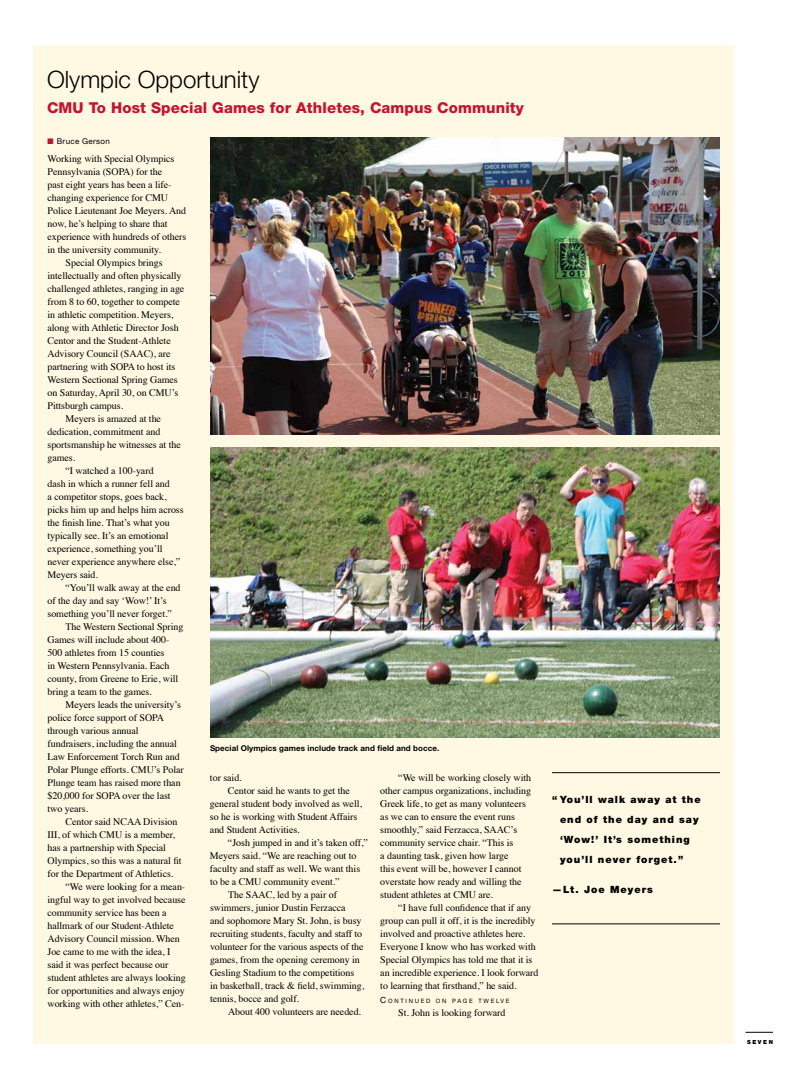
<style>
.page{position:relative;width:810px;height:1080px;background:#fff}
.page>*{position:absolute;margin:0;border:0;box-sizing:border-box;transform-origin:0 0}
.t1{font:300 24px "Helvetica Neue";color:#000}
.t2{font:800 15px "Helvetica Neue";letter-spacing:.01em;color:#c41230}
.t3{font:10px/13px "Times";letter-spacing:-.005em;color:#000}
.t4{font:900 10px/20px "Helvetica Neue";letter-spacing:.1em;color:#000}
.t5{font:700 8px "Helvetica Neue";letter-spacing:.01em;color:#000}
.t6{font:8px "Helvetica Neue";letter-spacing:.04em;color:#000}
.t7{font:5.9px "Helvetica Neue";letter-spacing:.285em;color:#000}
.t8{font:900 5.6px "Helvetica Neue";letter-spacing:.285em;color:#000}
.s1{color:#c41230}
.s2{font-size:8.5px}
</style>
<div class="page">
<svg style="left:746px;top:1032px;width:27px;height:1px"></svg>
<div style="left:34px;top:45px;width:700px;height:999px;background:#fff8e2"></div>
<img style="left:210px;top:138px;width:510px;height:297px">
<img style="left:210px;top:448px;width:510px;height:290px">
<hr style="left:552px;top:772px;width:168px;height:1px;background:#000">
<hr style="left:552px;top:924px;width:168px;height:1px;background:#000">
<h1 class="t1" style="left:47px;top:64px;width:214px">Olympic Opportunity</h1>
<h2 class="t2" style="left:47px;top:98px;width:478px">CMU To Host Special Games for Athletes, Campus Community</h2>
<p class="t6" style="left:48px;top:136px;width:64px"><span class="s1">■</span> Bruce Gerson</p>
<p class="t3" style="left:48px;top:151px;width:128px">Working with Special Olympics</p>
<p class="t3" style="left:48px;top:164px;width:116px">Pennsylvania (SOPA) for the</p>
<p class="t3" style="left:48px;top:177px;width:125px">past eight years has been a life-</p>
<p class="t3" style="left:48px;top:190px;width:122px">changing experience for CMU</p>
<p class="t3" style="left:48px;top:203px;width:140px">Police Lieutenant Joe Meyers. And</p>
<p class="t3" style="left:48px;top:216px;width:122px">now, he’s helping to share that</p>
<p class="t3" style="left:48px;top:229px;width:140px">experience with hundreds of others</p>
<p class="t3" style="left:48px;top:242px;width:115px">in the university community.</p>
<p class="t3" style="left:66px;top:255px;width:99px">Special Olympics brings</p>
<p class="t3" style="left:48px;top:268px;width:136px">intellectually and often physically</p>
<p class="t3" style="left:48px;top:281px;width:138px">challenged athletes, ranging in age</p>
<p class="t3" style="left:48px;top:294px;width:134px">from 8 to 60, together to compete</p>
<p class="t3" style="left:48px;top:307px;width:127px">in athletic competition. Meyers,</p>
<p class="t3" style="left:48px;top:320px;width:133px">along with Athletic Director Josh</p>
<p class="t3" style="left:48px;top:333px;width:125px">Centor and the Student-Athlete</p>
<p class="t3" style="left:48px;top:346px;width:125px">Advisory Council (SAAC), are</p>
<p class="t3" style="left:48px;top:359px;width:129px">partnering with SOPA to host its</p>
<p class="t3" style="left:48px;top:372px;width:132px">Western Sectional Spring Games</p>
<p class="t3" style="left:48px;top:385px;width:132px">on Saturday, April 30, on CMU’s</p>
<p class="t3" style="left:48px;top:398px;width:77px">Pittsburgh campus.</p>
<p class="t3" style="left:66px;top:411px;width:97px">Meyers is amazed at the</p>
<p class="t3" style="left:48px;top:424px;width:114px">dedication, commitment and</p>
<p class="t3" style="left:48px;top:437px;width:135px">sportsmanship he witnesses at the</p>
<p class="t3" style="left:48px;top:450px;width:29px">games.</p>
<p class="t3" style="left:66px;top:463px;width:90px">“I watched a 100-yard</p>
<p class="t3" style="left:48px;top:476px;width:124px">dash in which a runner fell and</p>
<p class="t3" style="left:48px;top:489px;width:121px">a competitor stops, goes back,</p>
<p class="t3" style="left:48px;top:502px;width:138px">picks him up and helps him across</p>
<p class="t3" style="left:48px;top:515px;width:124px">the finish line. That’s what you</p>
<p class="t3" style="left:48px;top:528px;width:122px">typically see. It’s an emotional</p>
<p class="t3" style="left:48px;top:541px;width:117px">experience, something you’ll</p>
<p class="t3" style="left:48px;top:554px;width:134px">never experience anywhere else,”</p>
<p class="t3" style="left:48px;top:567px;width:52px">Meyers said.</p>
<p class="t3" style="left:66px;top:580px;width:117px">“You’ll walk away at the end</p>
<p class="t3" style="left:48px;top:593px;width:121px">of the day and say ‘Wow!’ It’s</p>
<p class="t3" style="left:48px;top:606px;width:126px">something you’ll never forget.”</p>
<p class="t3" style="left:66px;top:619px;width:119px">The Western Sectional Spring</p>
<p class="t3" style="left:48px;top:632px;width:123px">Games will include about 400-</p>
<p class="t3" style="left:48px;top:645px;width:118px">500 athletes from 15 counties</p>
<p class="t3" style="left:48px;top:658px;width:124px">in Western Pennsylvania. Each</p>
<p class="t3" style="left:48px;top:671px;width:132px">county, from Greene to Erie, will</p>
<p class="t3" style="left:48px;top:684px;width:106px">bring a team to the games.</p>
<p class="t3" style="left:66px;top:697px;width:117px">Meyers leads the university’s</p>
<p class="t3" style="left:48px;top:710px;width:118px">police force support of SOPA</p>
<p class="t3" style="left:48px;top:723px;width:93px">through various annual</p>
<p class="t3" style="left:48px;top:736px;width:131px">fundraisers, including the annual</p>
<p class="t3" style="left:48px;top:749px;width:134px">Law Enforcement Torch Run and</p>
<p class="t3" style="left:48px;top:762px;width:138px">Polar Plunge efforts. CMU’s Polar</p>
<p class="t3" style="left:48px;top:775px;width:135px">Plunge team has raised more than</p>
<p class="t3" style="left:48px;top:788px;width:125px">$20,000 for SOPA over the last</p>
<p class="t3" style="left:48px;top:801px;width:42px">two years.</p>
<p class="t3" style="left:66px;top:814px;width:113px">Centor said NCAA Division</p>
<p class="t3" style="left:48px;top:827px;width:129px">III, of which CMU is a member,</p>
<p class="t3" style="left:48px;top:840px;width:120px">has a partnership with Special</p>
<p class="t3" style="left:48px;top:853px;width:136px">Olympics, so this was a natural fit</p>
<p class="t3" style="left:48px;top:866px;width:127px">for the Department of Athletics.</p>
<p class="t3" style="left:66px;top:879px;width:121px">“We were looking for a mean-</p>
<p class="t3" style="left:48px;top:892px;width:140px">ingful way to get involved because</p>
<p class="t3" style="left:48px;top:905px;width:121px">community service has been a</p>
<p class="t3" style="left:48px;top:918px;width:128px">hallmark of our Student-Athlete</p>
<p class="t3" style="left:48px;top:931px;width:134px">Advisory Council mission. When</p>
<p class="t3" style="left:48px;top:944px;width:124px">Joe came to me with the idea, I</p>
<p class="t3" style="left:48px;top:957px;width:122px">said it was perfect because our</p>
<p class="t3" style="left:48px;top:970px;width:140px">student athletes are always looking</p>
<p class="t3" style="left:48px;top:983px;width:139px">for opportunities and always enjoy</p>
<p class="t3" style="left:48px;top:996px;width:138px">working with other athletes,” Cen-</p>
<p class="t5" style="left:210px;top:743px;width:231px">Special Olympics games include track and field and bocce.</p>
<p class="t3" style="left:380px;top:771px;width:152px;text-indent:18px">“We will be working closely with other campus organizations, including Greek life, to get as many volunteers as we can to ensure the event runs smoothly,” said Ferzacca, SAAC’s community service chair. “This is<br>a daunting task, given how large<br>this event will be, however I cannot overstate how ready and willing the student athletes at CMU are.</p>
<p class="t3" style="left:380px;top:901px;width:160px;text-indent:18px">“I have full confidence that if any group can pull it off, it is the incredibly involved and proactive athletes here.<br>Everyone I know who has worked with Special Olympics has told me that it is an incredible experience. I look forward to learning that firsthand,” he said.</p>
<p class="t7" style="left:380px;top:998px;width:131px"><span class="s2">C</span>ONTINUED ON PAGE TWELVE</p>
<p class="t3" style="left:398px;top:1006px;width:109px">St. John is looking forward</p>
<p class="t3" style="left:210px;top:771px;width:33px">tor said.</p>
<p class="t3" style="left:228px;top:784px;width:123px">Centor said he wants to get the</p>
<p class="t3" style="left:210px;top:797px;width:154px">general student body involved as well,</p>
<p class="t3" style="left:210px;top:810px;width:149px">so he is working with Student Affairs</p>
<p class="t3" style="left:210px;top:823px;width:91px">and Student Activities.</p>
<p class="t3" style="left:228px;top:836px;width:142px">“Josh jumped in and it’s taken off,”</p>
<p class="t3" style="left:210px;top:849px;width:148px">Meyers said. “We are reaching out to</p>
<p class="t3" style="left:210px;top:862px;width:152px">faculty and staff as well. We want this</p>
<p class="t3" style="left:210px;top:875px;width:131px">to be a CMU community event.”</p>
<p class="t3" style="left:228px;top:888px;width:111px">The SAAC, led by a pair of</p>
<p class="t3" style="left:210px;top:901px;width:137px">swimmers, junior Dustin Ferzacca</p>
<p class="t3" style="left:210px;top:914px;width:153px">and sophomore Mary St. John, is busy</p>
<p class="t3" style="left:210px;top:927px;width:154px">recruiting students, faculty and staff to</p>
<p class="t3" style="left:210px;top:940px;width:155px">volunteer for the various aspects of the</p>
<p class="t3" style="left:210px;top:953px;width:151px">games, from the opening ceremony in</p>
<p class="t3" style="left:210px;top:966px;width:146px">Gesling Stadium to the competitions</p>
<p class="t3" style="left:210px;top:979px;width:156px">in basketball, track &amp; field, swimming,</p>
<p class="t3" style="left:210px;top:992px;width:91px">tennis, bocce and golf.</p>
<p class="t3" style="left:228px;top:1005px;width:135px">About 400 volunteers are needed.</p>
<p class="t4" style="left:560px;top:789px;width:142px;text-indent:-8px">“ You’ll walk away at the end of the day and say ‘Wow!’ It’s something you’ll never forget.”</p>
<p class="t4" style="left:552px;top:879px;width:102px">—Lt. Joe Meyers</p>
<p class="t8" style="left:747px;top:1039px;width:27px">SEVEN</p>
</div>
